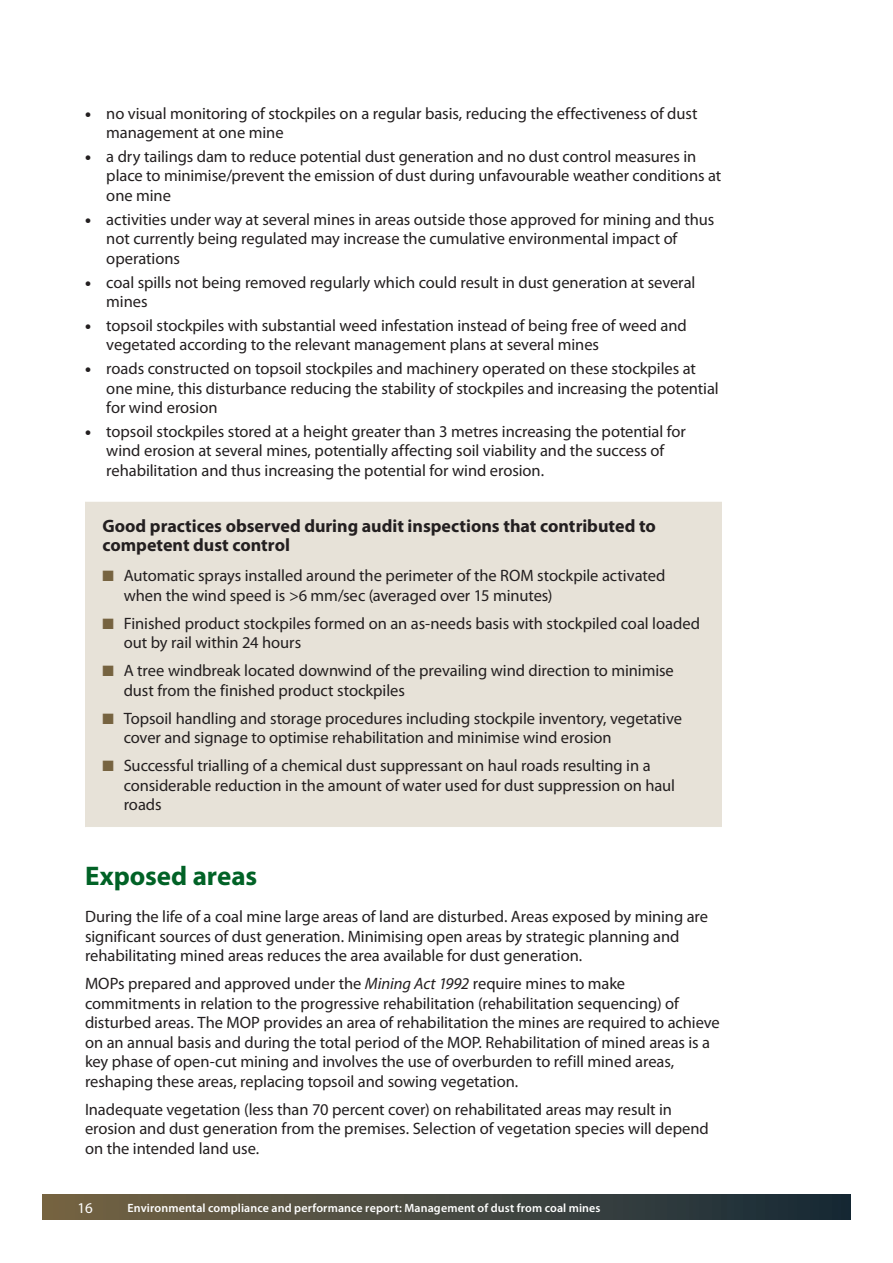
<style>
.page{position:relative;width:893px;height:1263px;background:#fff}
.page>*{position:absolute;margin:0;border:0;box-sizing:border-box;transform-origin:0 0}
.t1{font:700 27px "Myriad Pro";color:#016226}
.t2{font:700 18px/19.5px "Myriad Pro";color:#231f20}
.t3{font:16.5px/19.5px "Myriad Pro";letter-spacing:-.005em;color:#231f20}
.t4{font:15px "Myriad Pro";color:#fff}
.t5{font:15px "Zapf Dingbats ITC";color:#766340}
.t6{font:600 12px "Myriad Pro";letter-spacing:.01em;color:#fff}
.s1{font-weight:900}
.s2{color:#766340}
.s3{font-style:italic}
</style>
<div class="page">
<div style="left:43px;top:1195px;width:807px;height:24px;background:linear-gradient(to right,#766546,#172b39)"></div>
<div style="left:85px;top:501px;width:637px;height:326px;background:#e7e2d8"></div>
<hr style="left:85px;top:501px;width:637px;height:1px;background:#fff">
<p class="t3" style="left:106px;top:103px;width:593px;text-indent:-21px"><span class="s1">•</span> no visual monitoring of stockpiles on a regular basis, reducing the effectiveness of dust management at one mine</p>
<p class="t3" style="left:106px;top:146px;width:616px;text-indent:-21px"><span class="s1">•</span> a dry tailings dam to reduce potential dust generation and no dust control measures in place to minimise/prevent the emission of dust during unfavourable weather conditions at one mine</p>
<p class="t3" style="left:106px;top:209px;width:609px;text-indent:-21px"><span class="s1">•</span> activities under way at several mines in areas outside those approved for mining and thus not currently being regulated may increase the cumulative environmental impact of operations</p>
<p class="t3" style="left:106px;top:272px;width:591px;text-indent:-21px"><span class="s1">•</span> coal spills not being removed regularly which could result in dust generation at several mines</p>
<p class="t3" style="left:106px;top:315px;width:582px;text-indent:-21px"><span class="s1">•</span> topsoil stockpiles with substantial weed infestation instead of being free of weed and vegetated according to the relevant management plans at several mines</p>
<p class="t3" style="left:106px;top:358px;width:614px;text-indent:-21px"><span class="s1">•</span> roads constructed on topsoil stockpiles and machinery operated on these stockpiles at one mine, this disturbance reducing the stability of stockpiles and increasing the potential for wind erosion</p>
<p class="t3" style="left:106px;top:421px;width:581px;text-indent:-21px"><span class="s1">•</span> topsoil stockpiles stored at a height greater than 3 metres increasing the potential for wind erosion at several mines, potentially affecting soil viability and the success of rehabilitation and thus increasing the potential for wind erosion.</p>
<p class="t2" style="left:102px;top:515px;width:555px">Good practices observed during audit inspections that contributed to competent dust control</p>
<p class="t3" style="left:124px;top:566px;width:543px;text-indent:-21px"><span class="s2">■</span> Automatic sprays installed around the perimeter of the ROM stockpile activated when the wind speed is &gt;6 mm/sec (averaged over 15 minutes)</p>
<p class="t5" style="left:114px;top:617px;width:6px">■</p>
<p class="t3" style="left:124px;top:613px;width:578px;text-indent:-21px"><span class="s2">■</span> Finished product stockpiles formed on an as-needs basis with stockpiled coal loaded out by rail within 24 hours</p>
<p class="t3" style="left:124px;top:661px;width:552px;text-indent:-21px"><span class="s2">■</span> A tree windbreak located downwind of the prevailing wind direction to minimise dust from the finished product stockpiles</p>
<p class="t5" style="left:114px;top:712px;width:6px">■</p>
<p class="t3" style="left:124px;top:708px;width:560px;text-indent:-21px"><span class="s2">■</span> Topsoil handling and storage procedures including stockpile inventory, vegetative cover and signage to optimise rehabilitation and minimise wind erosion</p>
<p class="t3" style="left:124px;top:756px;width:553px;text-indent:-21px"><span class="s2">■</span> Successful trialling of a chemical dust suppressant on haul roads resulting in a considerable reduction in the amount of water used for dust suppression on haul roads</p>
<h1 class="t1" style="left:85px;top:859px;width:174px">Exposed areas</h1>
<p class="t3" style="left:85px;top:906px;width:625px">During the life of a coal mine large areas of land are disturbed. Areas exposed by mining are significant sources of dust generation. Minimising open areas by strategic planning and rehabilitating mined areas reduces the area available for dust generation.</p>
<p class="t3" style="left:85px;top:973px;width:636px">MOPs prepared and approved under the <span class="s3">Mining Act 1992</span> require mines to make commitments in relation to the progressive rehabilitation (rehabilitation sequencing) of disturbed areas. The MOP provides an area of rehabilitation the mines are required to achieve on an annual basis and during the total period of the MOP. Rehabilitation of mined areas is a key phase of open-cut mining and involves the use of overburden to refill mined areas, reshaping these areas, replacing topsoil and sowing vegetation.</p>
<p class="t3" style="left:85px;top:1099px;width:625px">Inadequate vegetation (less than 70 percent cover) on rehabilitated areas may result in erosion and dust generation from the premises. Selection of vegetation species will depend on the intended land use.</p>
<p class="t4" style="left:77px;top:1198px;width:17px">16</p>
<p class="t6" style="left:128px;top:1200px;width:474px">Environmental compliance and performance report: Management of dust from coal mines</p>
</div>
